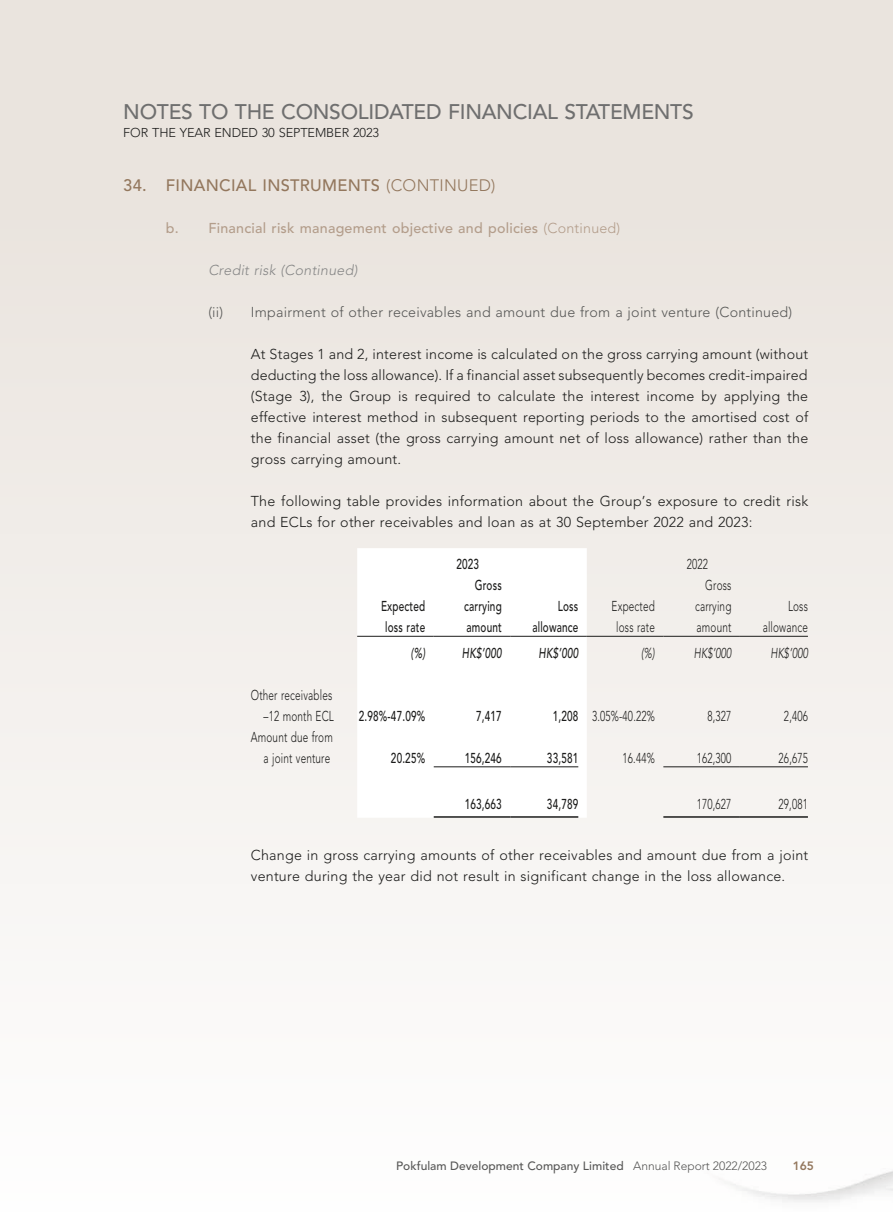
<style>
.page{position:relative;width:893px;height:1212px;background:#fff}
.page>*{position:absolute;margin:0;border:0;box-sizing:border-box;transform-origin:0 0}
.t1{font:500 21px "Avenir LT Std";letter-spacing:-.015em;color:#6f6f6f}
.t2{font:500 16.5px "Avenir LT Std";letter-spacing:.015em;color:#93775d}
.t3{font:300 14.25px/21px "Avenir LT Std";letter-spacing:.015em;color:#1c1c1b}
.t4{font:300 14.25px/21px "Avenir LT Std";letter-spacing:.015em;color:#1c1c1b;text-align:right;scale:.7 1}
.t5{font:500 14.25px/21px "Avenir LT Std";letter-spacing:.015em;color:#1c1c1b;scale:.7 1}
.t6{font:300 14.25px "Avenir LT Std";letter-spacing:.015em;color:#575756}
.t7{font:500 14.25px "Avenir LT Std";letter-spacing:.015em;color:#b39d8b}
.t8{font:italic 300 14.25px "Avenir LT Std";letter-spacing:.015em;color:#878787}
.t9{font:italic 500 14.25px "Avenir LT Std";letter-spacing:.015em;color:#1c1c1b;scale:.7 1}
.t10{font:italic 300 14.25px "Avenir LT Std";letter-spacing:.015em;color:#1c1c1b;scale:.7 1}
.t11{font:300 12.75px "Avenir LT Std";letter-spacing:-.01em;color:#1c1c1b}
.t12{font:500 12px "Avenir LT Std";color:#575756}
.t13{font:800 12px "Avenir LT Std";color:#93775d}
.s1{font-weight:300}
.s2{font-weight:500}
</style>
<div class="page">
<div style="left:0;top:0;width:893px;height:1212px;background:linear-gradient(to bottom,#e7e0da,#fdfdfd)"></div>
<svg style="left:357px;top:548px;width:230px;height:270px"></svg>
<hr style="left:357px;top:636px;width:77px;height:1px;background:#1c1c1b">
<hr style="left:434px;top:636px;width:76px;height:1px;background:#1c1c1b">
<hr style="left:510px;top:636px;width:77px;height:1px;background:#1c1c1b">
<hr style="left:587px;top:636px;width:76px;height:1px;background:#1c1c1b">
<hr style="left:663px;top:636px;width:77px;height:1px;background:#1c1c1b">
<hr style="left:740px;top:636px;width:68px;height:1px;background:#1c1c1b">
<hr style="left:434px;top:766px;width:76px;height:1px;background:#1c1c1b">
<hr style="left:510px;top:766px;width:68px;height:1px;background:#1c1c1b">
<hr style="left:663px;top:766px;width:77px;height:1px;background:#1c1c1b">
<hr style="left:740px;top:766px;width:68px;height:1px;background:#1c1c1b">
<hr style="left:434px;top:816px;width:76px;height:2px;background:#1c1c1b">
<hr style="left:510px;top:816px;width:68px;height:2px;background:#1c1c1b">
<hr style="left:663px;top:816px;width:77px;height:2px;background:#1c1c1b">
<hr style="left:740px;top:816px;width:68px;height:2px;background:#1c1c1b">
<h1 class="t1" style="left:123px;top:100px;width:572px">NOTES TO THE CONSOLIDATED FINANCIAL STATEMENTS</h1>
<p class="t11" style="left:123px;top:125px;width:257px">FOR THE YEAR ENDED 30 SEPTEMBER 2023</p>
<p class="t2" style="left:123px;top:176px;width:374px">34. FINANCIAL INSTRUMENTS <span class="s1">(CONTINUED)</span></p>
<p class="t7" style="left:166px;top:220px;width:456px">b. Financial risk management objective and policies <span class="s1">(Continued)</span></p>
<p class="t8" style="left:208px;top:262px;width:151px">Credit risk (Continued)</p>
<p class="t6" style="left:208px;top:304px;width:585px">(ii) Impairment of other receivables and amount due from a joint venture (Continued)</p>
<p class="t3" style="left:251px;top:344px;width:559px;text-align:justify">At Stages 1 and 2, interest income is calculated on the gross carrying amount (without deducting the loss allowance). If a financial asset subsequently becomes credit-impaired (Stage 3), the Group is required to calculate the interest income by applying the effective interest method in subsequent reporting periods to the amortised cost of the financial asset (the gross carrying amount net of loss allowance) rather than the gross carrying amount.</p>
<p class="t3" style="left:251px;top:491px;width:559px">The following table provides information about the Group’s exposure to credit risk and ECLs for other receivables and loan as at 30 September 2022 and 2023:</p>
<p class="t5" style="left:456px;top:554px;width:34px">2023</p>
<p class="t4" style="left:687px;top:554px;width:32px">2022</p>
<p class="t5" style="left:381px;top:596px;width:65px">Expected loss rate</p>
<p class="t5" style="left:464px;top:575px;width:55px;text-align:justify;text-indent:11px">Gross carrying amount</p>
<p class="t4" style="left:695px;top:575px;width:53px;text-align:justify;text-indent:10px">Gross carrying amount</p>
<p class="t5" style="left:532px;top:596px;width:67px;text-align:right">Loss allowance</p>
<p class="t4" style="left:612px;top:596px;width:63px;text-align:center">Expected loss rate</p>
<p class="t4" style="left:763px;top:596px;width:66px">Loss allowance</p>
<p class="t4" style="left:251px;top:684px;width:120px">Other receivables –12 month ECL</p>
<p class="t9" style="left:411px;top:644px;width:22px">(%)</p>
<p class="t9" style="left:462px;top:644px;width:58px">HK$’000</p>
<p class="t9" style="left:538px;top:644px;width:58px">HK$’000</p>
<p class="t10" style="left:641px;top:644px;width:21px">(%)</p>
<p class="t10" style="left:694px;top:644px;width:55px">HK$’000</p>
<p class="t10" style="left:770px;top:644px;width:55px">HK$’000</p>
<p class="t5" style="left:359px;top:705px;width:96px">2.98%-47.09%</p>
<p class="t5" style="left:476px;top:705px;width:38px">7,417</p>
<p class="t4" style="left:553px;top:705px;width:148px"><span class="s2">1,208</span> 3.05%-40.22%</p>
<p class="t4" style="left:707px;top:705px;width:36px">8,327</p>
<p class="t4" style="left:784px;top:705px;width:36px">2,406</p>
<p class="t4" style="left:251px;top:726px;width:119px">Amount due from a joint venture</p>
<p class="t5" style="left:391px;top:748px;width:51px">20.25%</p>
<p class="t5" style="left:465px;top:748px;width:54px">156,246</p>
<p class="t5" style="left:547px;top:748px;width:46px">33,581</p>
<p class="t4" style="left:623px;top:747px;width:48px">16.44%</p>
<p class="t4" style="left:697px;top:747px;width:51px">162,300</p>
<p class="t4" style="left:779px;top:747px;width:43px">26,675</p>
<p class="t5" style="left:465px;top:794px;width:54px">163,663</p>
<p class="t5" style="left:547px;top:794px;width:46px">34,789</p>
<p class="t4" style="left:697px;top:794px;width:51px">170,627</p>
<p class="t4" style="left:779px;top:794px;width:43px">29,081</p>
<p class="t3" style="left:251px;top:844px;width:559px">Change in gross carrying amounts of other receivables and amount due from a joint venture during the year did not result in significant change in the loss allowance.</p>
<p class="t12" style="left:396px;top:1158px;width:373px">Pokfulam Development Company Limited <span class="s1">Annual Report 2022/2023</span></p>
<p class="t13" style="left:793px;top:1158px;width:23px">165</p>
</div>
